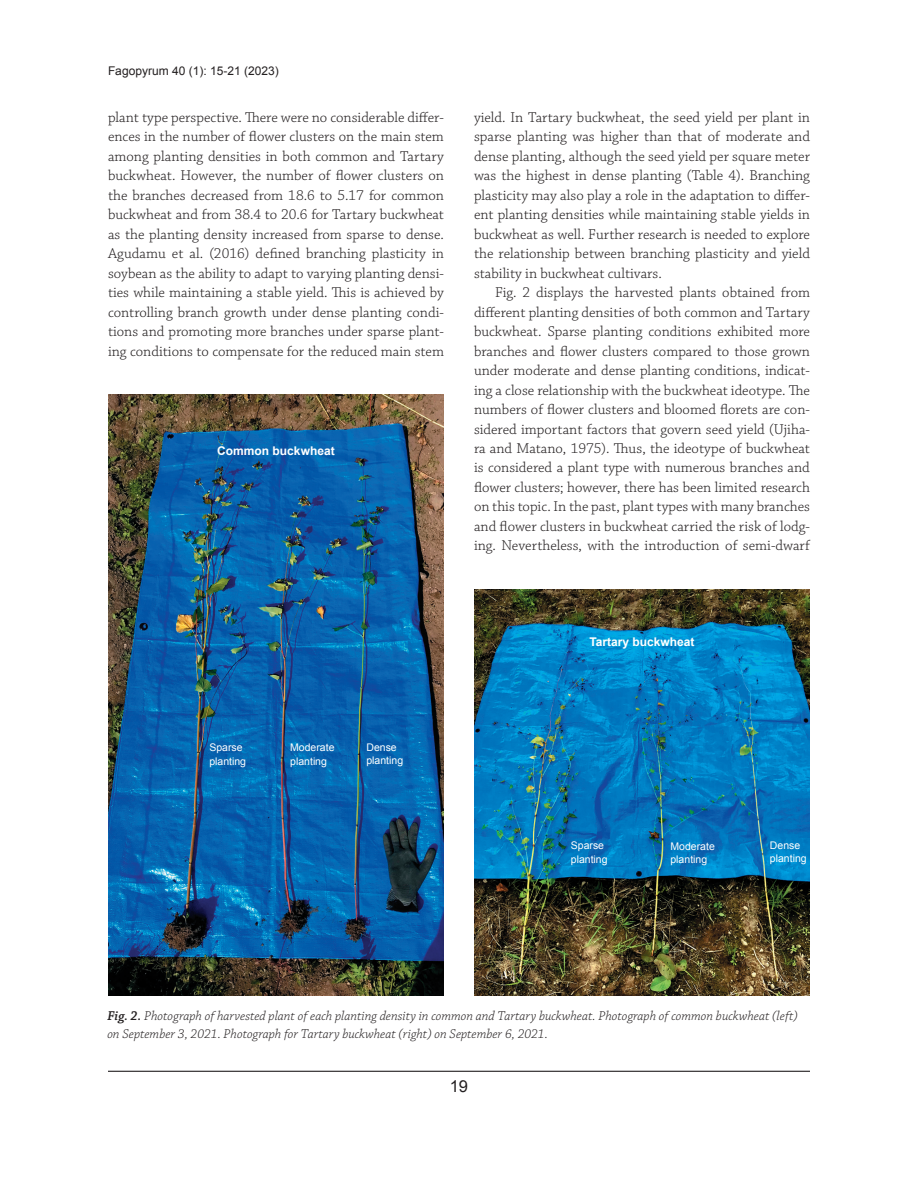
<style>
.page{position:relative;width:918px;height:1188px;background:#fff}
.page>*{position:absolute;margin:0;border:0;box-sizing:border-box;transform-origin:0 0}
.t1{font:16.5px "Arial";color:#231f20}
.t2{font:300 15px/19.5px "Chaparral Pro";color:#231f20;text-align:justify}
.t3{font:italic 300 13.5px/18px "Chaparral Pro";color:#231f20}
.t4{font:700 12px "Arial";color:#fff}
.t5{font:12px "Arial";color:#231f20}
.t6{font:10.5px/13.5px "Arial";color:#fff}
.s1{font-weight:600}
</style>
<div class="page">
<img style="left:474px;top:590px;width:336px;height:406px">
<img style="left:108px;top:394px;width:336px;height:602px">
<hr style="left:108px;top:1071px;width:702px;height:1px;background:#231f20">
<p class="t5" style="left:108px;top:63px;width:172px">Fagopyrum 40 (1): 15-21 (2023)</p>
<p class="t2" style="left:108px;top:108px;width:338px">plant type perspective. There were no considerable differ&shy;ences in the number of flower clusters on the main stem among planting densities in both common and Tartary buckwheat. However, the number of flower clusters on the branches decreased from 18.6 to 5.17 for common buckwheat and from 38.4 to 20.6 for Tartary buckwheat as the planting density increased from sparse to dense.<br>Agudamu et al. (2016) defined branching plasticity in soybean as the ability to adapt to varying planting densi&shy;ties while maintaining a stable yield. This is achieved by controlling branch growth under dense planting condi&shy;tions and promoting more branches under sparse plant&shy;ing conditions to compensate for the reduced main stem</p>
<p class="t2" style="left:474px;top:108px;width:338px">yield. In Tartary buckwheat, the seed yield per plant in sparse planting was higher than that of moderate and dense planting, although the seed yield per square meter was the highest in dense planting (Table 4). Branching plasticity may also play a role in the adaptation to differ&shy;ent planting densities while maintaining stable yields in buckwheat as well. Further research is needed to explore the relationship between branching plasticity and yield stability in buckwheat cultivars.</p>
<p class="t2" style="left:474px;top:283px;width:338px;text-indent:21px">Fig. 2 displays the harvested plants obtained from different planting densities of both common and Tartary buckwheat. Sparse planting conditions exhibited more branches and flower clusters compared to those grown under moderate and dense planting conditions, indicat&shy;ing a close relationship with the buckwheat ideotype. The numbers of flower clusters and bloomed florets are con&shy;sidered important factors that govern seed yield (Ujiha&shy;ra and Matano, 1975). Thus, the ideotype of buckwheat is considered a plant type with numerous branches and flower clusters; however, there has been limited research on this topic. In the past, plant types with many branches and flower clusters in buckwheat carried the risk of lodg&shy;ing. Nevertheless, with the introduction of semi-dwarf</p>
<p class="t4" style="left:217px;top:442px;width:119px">Common buckwheat</p>
<p class="t6" style="left:209px;top:741px;width:38px">Sparse planting</p>
<p class="t6" style="left:290px;top:741px;width:46px">Moderate planting</p>
<p class="t6" style="left:366px;top:740px;width:38px">Dense planting</p>
<p class="t4" style="left:589px;top:633px;width:107px">Tartary buckwheat</p>
<p class="t6" style="left:571px;top:839px;width:38px">Sparse planting</p>
<p class="t6" style="left:670px;top:839px;width:46px">Moderate planting</p>
<p class="t6" style="left:770px;top:838px;width:38px">Dense planting</p>
<p class="t3" style="left:107px;top:1007px;width:692px"><span class="s1">Fig. 2.</span> Photograph of harvested plant of each planting density in common and Tartary buckwheat. Photograph of common buckwheat (left) on September 3, 2021. Photograph for Tartary buckwheat (right) on September 6, 2021.</p>
<p class="t1" style="left:450px;top:1075px;width:20px">19</p>
</div>
